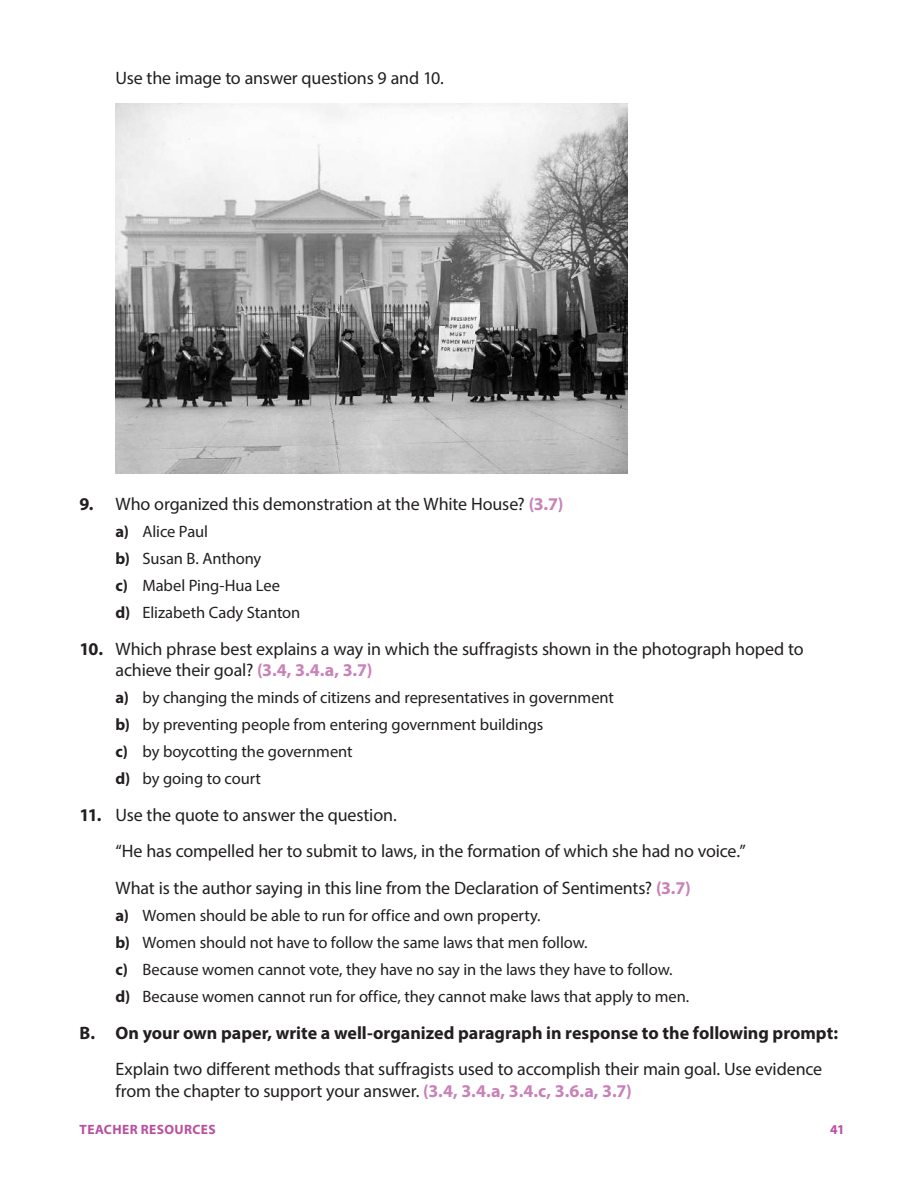
<style>
.page{position:relative;width:918px;height:1189px;background:#fff}
.page>*{position:absolute;margin:0;border:0;box-sizing:border-box;transform-origin:0 0}
.t1{font:18px/21.6px "Myriad Pro";letter-spacing:-.01em;color:#231f20}
.t2{font:700 18px "Myriad Pro";color:#231f20}
.t3{font:16.5px/27px "Myriad Pro";letter-spacing:-.005em;color:#231f20}
.t4{font:700 13.5px "Myriad Pro";letter-spacing:.03em;color:#b9509f}
.s1{font-weight:700}
.s2{font-weight:700;color:#c982b8}
</style>
<div class="page">
<img style="left:116px;top:103px;width:512px;height:370px">
<p class="t1" style="left:116px;top:67px;width:330px">Use the image to answer questions 9 and 10.</p>
<p class="t1" style="left:80px;top:493px;width:485px"><span class="s1">9.</span> Who organized this demonstration at the White House? <span class="s2">(3.7)</span></p>
<p class="t3" style="left:116px;top:518px;width:186px"><span class="s1">a)</span> Alice Paul<br><span class="s1">b)</span> Susan B. Anthony<br><span class="s1">c)</span> Mabel Ping-Hua Lee<br><span class="s1">d)</span> Elizabeth Cady Stanton</p>
<p class="t1" style="left:116px;top:637px;width:690px;text-indent:-36px"><span class="s1">10.</span> Which phrase best explains a way in which the suffragists shown in the photograph hoped to achieve their goal? <span class="s2">(3.4, 3.4.a, 3.7)</span></p>
<p class="t3" style="left:116px;top:684px;width:500px"><span class="s1">a)</span> by changing the minds of citizens and representatives in government <span class="s1">b)</span> by preventing people from entering government buildings<br><span class="s1">c)</span> by boycotting the government<br><span class="s1">d)</span> by going to court</p>
<p class="t1" style="left:116px;top:796px;width:632px;line-height:36.6px;text-indent:-36px"><span class="s1">11.</span> Use the quote to answer the question.<br>“He has compelled her to submit to laws, in the formation of which she had no voice.”<br>What is the author saying in this line from the Declaration of Sentiments? <span class="s2">(3.7)</span></p>
<p class="t3" style="left:116px;top:902px;width:575px"><span class="s1">a)</span> Women should be able to run for office and own property.<br><span class="s1">b)</span> Women should not have to follow the same laws that men follow.<br><span class="s1">c)</span> Because women cannot vote, they have no say in the laws they have to follow. <span class="s1">d)</span> Because women cannot run for office, they cannot make laws that apply to men.</p>
<p class="t2" style="left:80px;top:1021px;width:760px">B. On your own paper, write a well-organized paragraph in response to the following prompt:</p>
<p class="t1" style="left:116px;top:1058px;width:708px">Explain two different methods that suffragists used to accomplish their main goal. Use evidence from the chapter to support your answer. <span class="s2">(3.4, 3.4.a, 3.4.c, 3.6.a, 3.7)</span></p>
<p class="t4" style="left:80px;top:1120px;width:138px">TEACHER RESOURCES</p>
<p class="t4" style="left:830px;top:1120px;width:16px">41</p>
</div>
